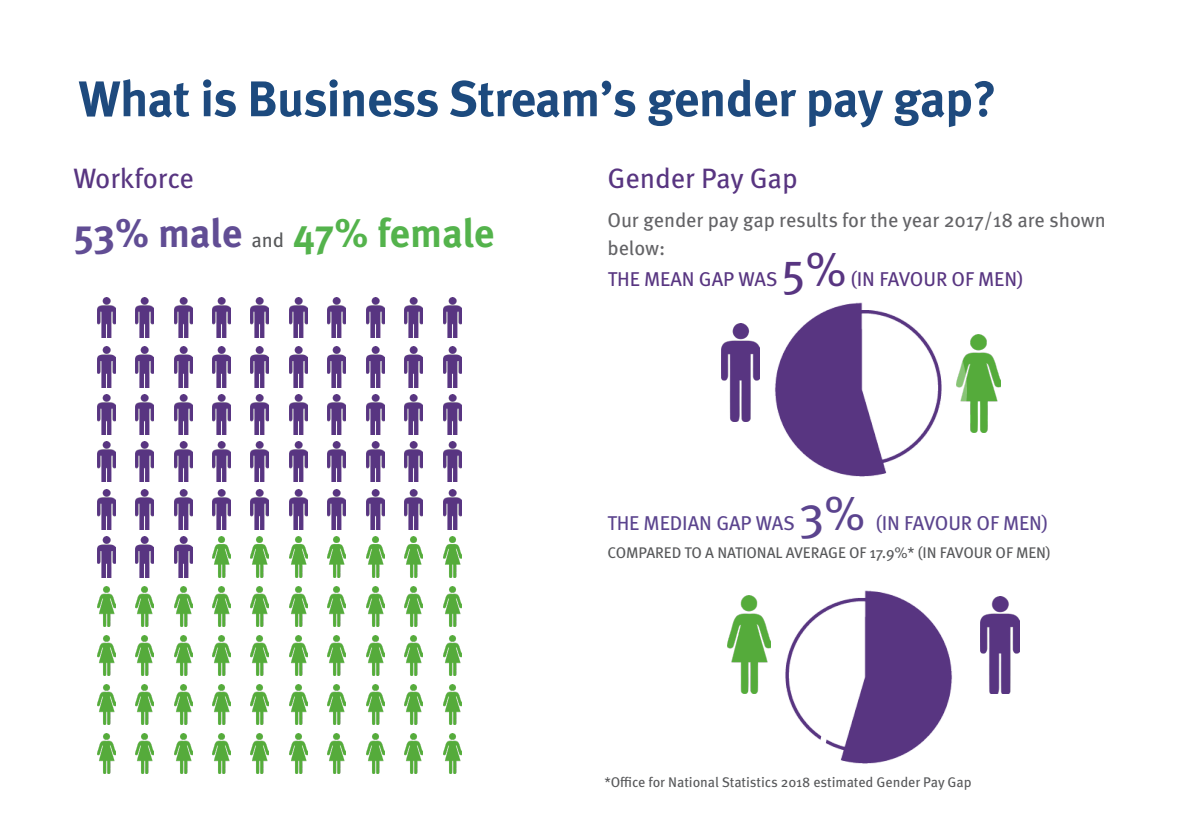
<style>
.page{position:relative;width:1191px;height:840px;background:#fff}
.page>*{position:absolute;margin:0;border:0;box-sizing:border-box;transform-origin:0 0}
.Headline{font:700 50px "Meta Pro";letter-spacing:-.02em;color:#1e4a7e}
.Body_Copy{font:48px "Meta Pro";color:#583581}
.Body_Copy-2{font:48px "Meta Pro";color:#5b448e}
.t1{font:700 40px "Meta Pro";letter-spacing:-.01em;color:#54b34c}
.Sub_Headline{font:28px "Meta Pro";letter-spacing:-.005em;color:#583581}
.Body_Copy-3{font:20px/28px "Meta Pro";letter-spacing:-.005em;color:#636366}
.Body_Copy-4{font:20px "Meta Pro";letter-spacing:-.005em;color:#5b448e}
.Body_Copy-5{font:20px "Meta Pro";letter-spacing:-.005em;color:#583581}
.Body_Copy-6{font:15.4px "Meta Pro";letter-spacing:-.005em;color:#57585a}
.Body_Copy-7{font:14px "Meta Pro";letter-spacing:-.005em;color:#57585a}
.s1{color:#1c4a7e}
.s2{color:#614d94}
.s3{font-weight:400;font-size:20px;color:#57585a}
</style>
<div class="page">
<img style="left:966px;top:334px;width:34px;height:98px">
<img style="left:721px;top:323px;width:39px;height:98px">
<img style="left:785px;top:590px;width:167px;height:174px">
<img style="left:727px;top:595px;width:44px;height:98px">
<img style="left:980px;top:596px;width:39px;height:97px">
<img style="left:97px;top:586px;width:18px;height:40px">
<img style="left:136px;top:586px;width:18px;height:40px">
<img style="left:212px;top:586px;width:18px;height:40px">
<img style="left:174px;top:586px;width:18px;height:40px">
<img style="left:443px;top:586px;width:18px;height:40px">
<img style="left:405px;top:586px;width:17px;height:40px">
<img style="left:366px;top:586px;width:18px;height:40px">
<img style="left:328px;top:586px;width:18px;height:40px">
<img style="left:289px;top:586px;width:18px;height:40px">
<img style="left:251px;top:586px;width:18px;height:40px">
<img style="left:97px;top:635px;width:18px;height:40px">
<img style="left:136px;top:635px;width:18px;height:40px">
<img style="left:212px;top:635px;width:18px;height:40px">
<img style="left:174px;top:635px;width:18px;height:40px">
<img style="left:443px;top:635px;width:18px;height:40px">
<img style="left:405px;top:635px;width:17px;height:40px">
<img style="left:366px;top:635px;width:18px;height:40px">
<img style="left:328px;top:635px;width:18px;height:40px">
<img style="left:289px;top:635px;width:18px;height:40px">
<img style="left:251px;top:635px;width:18px;height:40px">
<img style="left:97px;top:684px;width:18px;height:40px">
<img style="left:136px;top:684px;width:18px;height:40px">
<img style="left:212px;top:684px;width:18px;height:40px">
<img style="left:174px;top:684px;width:18px;height:40px">
<img style="left:443px;top:684px;width:18px;height:40px">
<img style="left:405px;top:684px;width:17px;height:40px">
<img style="left:366px;top:684px;width:18px;height:40px">
<img style="left:328px;top:684px;width:18px;height:40px">
<img style="left:289px;top:684px;width:18px;height:40px">
<img style="left:251px;top:684px;width:18px;height:40px">
<img style="left:97px;top:733px;width:18px;height:40px">
<img style="left:136px;top:733px;width:18px;height:40px">
<img style="left:212px;top:733px;width:18px;height:40px">
<img style="left:174px;top:733px;width:18px;height:40px">
<img style="left:443px;top:733px;width:18px;height:40px">
<img style="left:405px;top:733px;width:17px;height:40px">
<img style="left:366px;top:733px;width:18px;height:40px">
<img style="left:328px;top:733px;width:18px;height:40px">
<img style="left:289px;top:733px;width:18px;height:40px">
<img style="left:251px;top:733px;width:18px;height:40px">
<img style="left:443px;top:536px;width:18px;height:40px">
<img style="left:405px;top:536px;width:17px;height:40px">
<img style="left:366px;top:536px;width:18px;height:40px">
<img style="left:328px;top:536px;width:18px;height:40px">
<img style="left:289px;top:536px;width:18px;height:40px">
<img style="left:251px;top:536px;width:18px;height:40px">
<img style="left:212px;top:536px;width:18px;height:40px">
<img style="left:97px;top:536px;width:18px;height:40px">
<img style="left:136px;top:536px;width:18px;height:40px">
<img style="left:97px;top:489px;width:18px;height:40px">
<img style="left:136px;top:489px;width:18px;height:40px">
<img style="left:174px;top:489px;width:18px;height:40px">
<img style="left:212px;top:489px;width:18px;height:40px">
<img style="left:251px;top:489px;width:18px;height:40px">
<img style="left:289px;top:489px;width:18px;height:40px">
<img style="left:328px;top:489px;width:18px;height:40px">
<img style="left:366px;top:489px;width:18px;height:40px">
<img style="left:405px;top:489px;width:17px;height:40px">
<img style="left:443px;top:489px;width:18px;height:40px">
<img style="left:97px;top:441px;width:18px;height:40px">
<img style="left:136px;top:441px;width:18px;height:40px">
<img style="left:174px;top:441px;width:18px;height:40px">
<img style="left:212px;top:441px;width:18px;height:40px">
<img style="left:251px;top:441px;width:18px;height:40px">
<img style="left:289px;top:441px;width:18px;height:40px">
<img style="left:328px;top:441px;width:18px;height:40px">
<img style="left:366px;top:441px;width:18px;height:40px">
<img style="left:405px;top:441px;width:17px;height:40px">
<img style="left:443px;top:441px;width:18px;height:40px">
<img style="left:97px;top:394px;width:18px;height:40px">
<img style="left:136px;top:394px;width:18px;height:40px">
<img style="left:174px;top:394px;width:18px;height:40px">
<img style="left:212px;top:394px;width:18px;height:40px">
<img style="left:251px;top:394px;width:18px;height:40px">
<img style="left:289px;top:394px;width:18px;height:40px">
<img style="left:328px;top:394px;width:18px;height:40px">
<img style="left:366px;top:394px;width:18px;height:40px">
<img style="left:405px;top:394px;width:17px;height:40px">
<img style="left:443px;top:394px;width:18px;height:40px">
<img style="left:97px;top:347px;width:18px;height:40px">
<img style="left:136px;top:347px;width:18px;height:40px">
<img style="left:174px;top:347px;width:18px;height:40px">
<img style="left:212px;top:347px;width:18px;height:40px">
<img style="left:251px;top:347px;width:18px;height:40px">
<img style="left:289px;top:347px;width:18px;height:40px">
<img style="left:328px;top:347px;width:18px;height:40px">
<img style="left:366px;top:347px;width:18px;height:40px">
<img style="left:405px;top:347px;width:17px;height:40px">
<img style="left:443px;top:347px;width:18px;height:40px">
<img style="left:97px;top:297px;width:18px;height:40px">
<img style="left:136px;top:297px;width:18px;height:40px">
<img style="left:174px;top:297px;width:18px;height:40px">
<img style="left:212px;top:297px;width:18px;height:40px">
<img style="left:251px;top:297px;width:18px;height:40px">
<img style="left:289px;top:297px;width:18px;height:40px">
<img style="left:328px;top:297px;width:18px;height:40px">
<img style="left:366px;top:297px;width:18px;height:40px">
<img style="left:405px;top:297px;width:17px;height:40px">
<img style="left:443px;top:297px;width:18px;height:40px">
<img style="left:775px;top:302px;width:191px;height:175px">
<svg style="left:800px;top:716px;width:34px;height:48px"></svg>
<img style="left:174px;top:536px;width:18px;height:40px">
<p class="Headline" style="left:78px;top:67px;width:919px">What is <span class="s1">Business Str</span>eam’s gender pay gap?</p>
<p class="Sub_Headline" style="left:607px;top:160px;width:192px">Gender Pay Gap</p>
<p class="Body_Copy-3" style="left:607px;top:207px;width:500px">Our gender pay gap results for the year 2017/18 are shown below:</p>
<p class="Body_Copy-5" style="left:608px;top:266px;width:171px">THE MEAN GAP WAS</p>
<p class="Sub_Headline" style="left:73px;top:160px;width:122px">Workforce</p>
<p class="t1" style="left:73px;top:208px;width:423px"><span class="s2">53% male</span> <span class="s3">and</span> 47% female</p>
<p class="Body_Copy" style="left:781px;top:238px;width:67px">5%</p>
<p class="Body_Copy-5" style="left:851px;top:266px;width:174px">(IN FAVOUR OF MEN)</p>
<p class="Body_Copy-2" style="left:799px;top:482px;width:68px">3%</p>
<p class="Body_Copy-4" style="left:607px;top:510px;width:189px">THE MEDIAN GAP WAS</p>
<p class="Body_Copy-4" style="left:875px;top:510px;width:174px">(IN FAVOUR OF MEN)</p>
<p class="Body_Copy-6" style="left:607px;top:542px;width:444px">COMPARED TO A NATIONAL AVERAGE OF 17.9%* (IN FAVOUR OF MEN)</p>
<p class="Body_Copy-7" style="left:604px;top:772px;width:369px">*Office for National Statistics 2018 estimated Gender Pay Gap</p>
</div>
